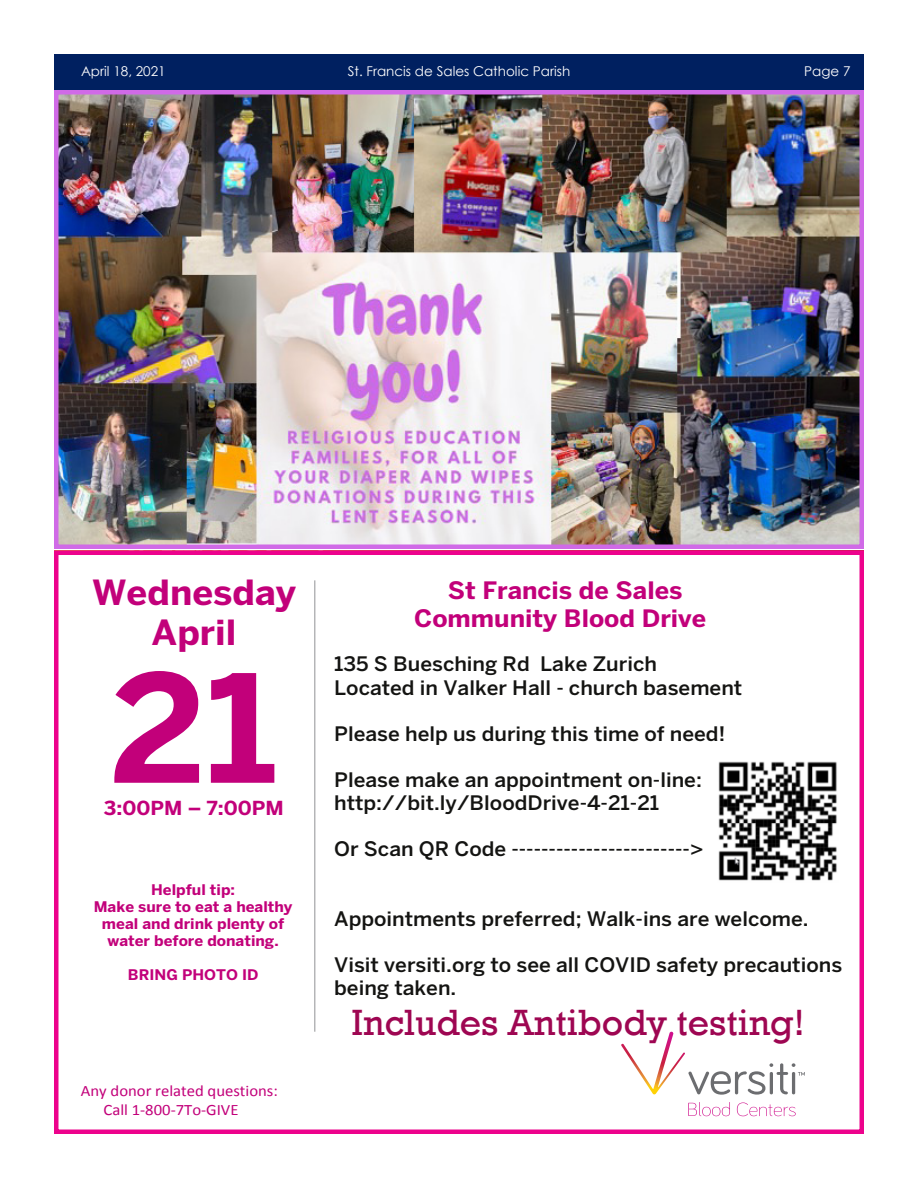
<style>
.page{position:relative;width:918px;height:1188px;background:#fff}
.page>*{position:absolute;margin:0;border:0;box-sizing:border-box;transform-origin:0 0}
.t1{font:700 148.2px "Benton Sans";color:#c2007a;scale:1.05 1}
.t2{font:37.5px "Rockwell";color:#9e0652}
.t3{font:700 34.35px/40px "Benton Sans";color:#c2007a;text-align:center;scale:1.05 1}
.t4{font:700 23.85px/27.8px "Benton Sans";color:#c2007a;text-align:center;scale:1.05 1}
.t5{font:500 19.8px/23.1px "Benton Sans";color:#141412;scale:1.05 1}
.t6{font:700 19.2px "Benton Sans";color:#c2007a;scale:1.05 1}
.t7{font:15.9px/18.1px "Calibri";color:#c2007a;scale:1.05 1}
.t8{font:700 14.55px/17px "Benton Sans";color:#c2007a;text-align:center;scale:1.05 1}
.t9{font:13.5px "Century Gothic";color:#fff}
</style>
<div class="page">
<div style="left:54px;top:54px;width:810px;height:37px;background:#002060"></div>
<svg style="left:621px;top:1032px;width:184px;height:63px"></svg>
<svg style="left:688px;top:1102px;width:42px;height:14px"></svg>
<svg style="left:737px;top:1103px;width:59px;height:13px"></svg>
<hr style="left:314px;top:580px;width:1px;height:452px;background:#939598">
<div style="left:54px;top:550px;width:810px;height:584px;border:4px solid #ed028c"></div>
<img style="left:718px;top:761px;width:119px;height:120px">
<img style="left:59px;top:95px;width:800px;height:449px">
<div style="left:54px;top:90px;width:810px;height:459px;border:4px solid #d06ae7"></div>
<p class="t9" style="left:81px;top:63px;width:86px">April 18, 2021</p>
<p class="t9" style="left:348px;top:63px;width:224px">St. Francis de Sales Catholic Parish</p>
<p class="t9" style="left:804px;top:63px;width:48px">Page 7</p>
<p class="t3" style="left:92px;top:572px;width:196px">Wednesday<br>April</p>
<p class="t1" style="left:110px;top:640px;width:160px">21</p>
<p class="t6" style="left:104px;top:797px;width:173px">3:00PM – 7:00PM</p>
<p class="t8" style="left:94px;top:881px;width:191px">Helpful tip:<br>Make sure to eat a healthy meal and drink plenty of water before donating.</p>
<p class="t8" style="left:128px;top:966px;width:126px">BRING PHOTO ID</p>
<p class="t7" style="left:103px;top:1081px;width:168px;text-indent:-23px">Any donor related questions:<br>Call 1-800-7To-GIVE</p>
<p class="t4" style="left:414px;top:576px;width:280px">St Francis de Sales<br>Community Blood Drive</p>
<p class="t5" style="left:334px;top:652px;width:390px">135 S Buesching Rd Lake Zurich<br>Located in Valker Hall - church basement</p>
<p class="t5" style="left:334px;top:722px;width:374px">Please help us during this time of need!</p>
<p class="t5" style="left:334px;top:768px;width:352px">Please make an appointment on-line: http://bit.ly/BloodDrive-4-21-21</p>
<p class="t5" style="left:334px;top:837px;width:353px">Or Scan QR Code ------------------------&gt;</p>
<p class="t5" style="left:334px;top:907px;width:453px">Appointments preferred; Walk-ins are welcome.</p>
<p class="t5" style="left:334px;top:953px;width:485px">Visit versiti.org to see all COVID safety precautions being taken.</p>
<p class="t2" style="left:352px;top:1001px;width:455px">Includes Antibody testing!</p>
</div>
